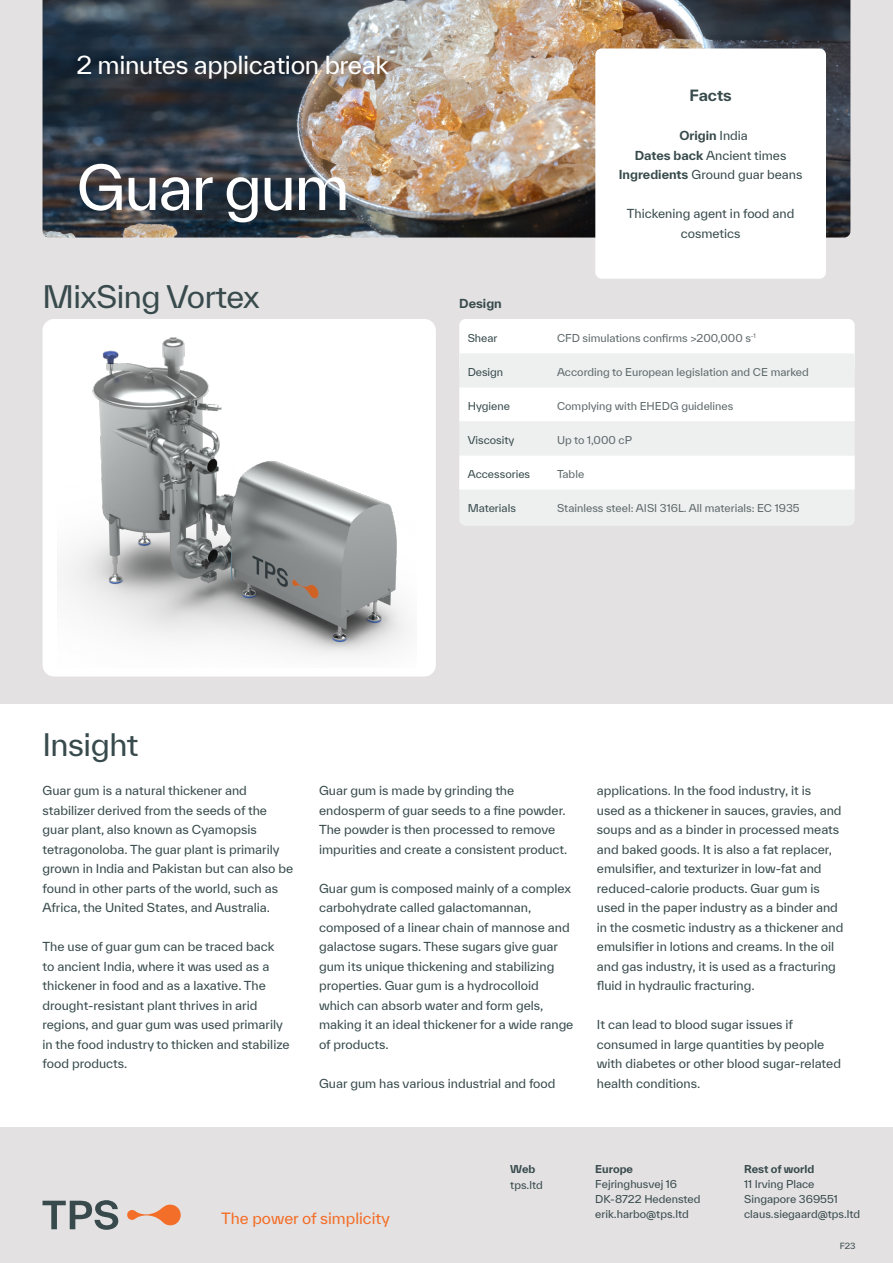
<style>
.page{position:relative;width:893px;height:1263px;background:#fff}
.page>*{position:absolute;margin:0;border:0;box-sizing:border-box;transform-origin:0 0}
.t1{font:60px "TWK Everett";letter-spacing:-.03em;color:#fff}
.t2{font:30px "TWK Everett";letter-spacing:-.015em;color:#384a4c}
.Sub_headling{font:24px "TWK Everett";letter-spacing:-.015em;color:#fff}
.t3{font:15px "TWK Everett";color:#f36e28}
.Body_copy_8pt{font:700 15px "TWK Everett";letter-spacing:-.005em;color:#384a4c}
.Body_copy_8pt-2{font:12px/19.5px "TWK Everett";color:#384a4c}
.Body_copy_8pt-3{font:700 12px "TWK Everett";color:#384a4c}
.t4{font:10.5px "TWK Everett";color:#5e686a}
.t5{font:10.5px/15px "TWK Everett";color:#384a4c}
.t6{font:700 10.5px "TWK Everett";color:#384a4c}
.t7{font:8.25px "TWK Everett";color:#384a4c}
.s1{font-weight:400}
.s2{font-weight:700}
</style>
<div class="page">
<div style="left:0;top:1127px;width:893px;height:136px;background:#e3e1e2"></div>
<svg style="left:43px;top:1200px;width:75px;height:30px"></svg>
<svg style="left:127px;top:1204px;width:54px;height:21px"></svg>
<div style="left:0;top:0;width:893px;height:704px;background:#e3e1e2"></div>
<div style="left:43px;top:319px;width:393px;height:357px;background:#fff;border-radius:12px"></div>
<img style="left:57px;top:337px;width:352px;height:319px">
<div style="left:459px;top:319px;width:396px;height:55px;background:#fff;border-radius:6px"></div>
<div style="left:459px;top:477px;width:396px;height:49px;background:#eef0f0;border-radius:6px"></div>
<svg style="left:459px;top:353px;width:396px;height:136px"></svg>
<img style="left:43px;top:0;width:807px;height:238px">
<div style="left:595px;top:48px;width:231px;height:231px;background:#fff;border-radius:6px"></div>
<p class="Sub_headling" style="left:77px;top:48px;width:314px">2 minutes application break</p>
<p class="t1" style="left:77px;top:146px;width:275px">Guar gum</p>
<h2 class="t2" style="left:43px;top:275px;width:219px">MixSing Vortex</h2>
<p class="Body_copy_8pt-3" style="left:459px;top:294px;width:44px">Design</p>
<p class="Body_copy_8pt" style="left:689px;top:85px;width:44px">Facts</p>
<p class="Body_copy_8pt-3" style="left:679px;top:127px;width:70px">Origin <span class="s1">India</span></p>
<p class="Body_copy_8pt-2" style="left:635px;top:145px;width:153px"><span class="s2">Dates back</span> Ancient times</p>
<p class="Body_copy_8pt-2" style="left:619px;top:165px;width:185px"><span class="s2">Ingredients</span> Ground guar beans</p>
<p class="Body_copy_8pt-2" style="left:627px;top:204px;width:169px;text-align:center">Thickening agent in food and cosmetics</p>
<p class="t5" style="left:468px;top:330px;width:31px">Shear</p>
<p class="t4" style="left:557px;top:330px;width:200px">CFD simulations confirms &gt;200,000 s<sup>-1</sup></p>
<p class="t5" style="left:468px;top:364px;width:37px">Design</p>
<p class="t4" style="left:557px;top:364px;width:253px">According to European legislation and CE marked</p>
<p class="t5" style="left:468px;top:398px;width:44px">Hygiene</p>
<p class="t4" style="left:557px;top:398px;width:178px">Complying with EHEDG guidelines</p>
<p class="t5" style="left:468px;top:432px;width:48px">Viscosity</p>
<p class="t4" style="left:557px;top:432px;width:76px">Up to 1,000 cP</p>
<p class="t5" style="left:468px;top:466px;width:64px">Accessories</p>
<p class="t4" style="left:557px;top:466px;width:29px">Table</p>
<p class="t5" style="left:468px;top:500px;width:50px">Materials</p>
<p class="t4" style="left:557px;top:500px;width:244px">Stainless steel: AISI 316L. All materials: EC 1935</p>
<h2 class="t2" style="left:43px;top:724px;width:98px">Insight</h2>
<p class="Body_copy_8pt-2" style="left:43px;top:781px;width:252px">Guar gum is a natural thickener and stabilizer derived from the seeds of the guar plant, also known as Cyamopsis tetragonoloba. The guar plant is primarily grown in India and Pakistan but can also be found in other parts of the world, such as Africa, the United States, and Australia.</p>
<p class="Body_copy_8pt-2" style="left:43px;top:937px;width:249px">The use of guar gum can be traced back<br>to ancient India, where it was used as a thickener in food and as a laxative. The drought-resistant plant thrives in arid regions, and guar gum was used primarily in the food industry to thicken and stabilize food products.</p>
<p class="Body_copy_8pt-2" style="left:319px;top:781px;width:250px">Guar gum is made by grinding the endosperm of guar seeds to a fine powder.<br>The powder is then processed to remove impurities and create a consistent product.</p>
<p class="Body_copy_8pt-2" style="left:319px;top:878px;width:256px">Guar gum is composed mainly of a complex carbohydrate called galactomannan, composed of a linear chain of mannose and galactose sugars. These sugars give guar gum its unique thickening and stabilizing properties. Guar gum is a hydrocolloid which can absorb water and form gels, making it an ideal thickener for a wide range of products.</p>
<p class="Body_copy_8pt-2" style="left:319px;top:1073px;width:238px">Guar gum has various industrial and food</p>
<p class="Body_copy_8pt-2" style="left:597px;top:781px;width:248px">applications. In the food industry, it is<br>used as a thickener in sauces, gravies, and soups and as a binder in processed meats and baked goods. It is also a fat replacer, emulsifier, and texturizer in low-fat and reduced-calorie products. Guar gum is used in the paper industry as a binder and in the cosmetic industry as a thickener and emulsifier in lotions and creams. In the oil and gas industry, it is used as a fracturing fluid in hydraulic fracturing.</p>
<p class="Body_copy_8pt-2" style="left:597px;top:1015px;width:246px">It can lead to blood sugar issues if consumed in large quantities by people with diabetes or other blood sugar-related health conditions.</p>
<p class="t3" style="left:221px;top:1208px;width:170px">The power of simplicity</p>
<p class="t6" style="left:510px;top:1161px;width:27px">Web</p>
<p class="t5" style="left:510px;top:1177px;width:34px">tps.ltd</p>
<p class="t6" style="left:595px;top:1161px;width:39px">Europe</p>
<p class="t5" style="left:595px;top:1176px;width:107px">Fejringhusvej 16<br>DK-8722 Hedensted erik.harbo@tps.ltd</p>
<p class="t6" style="left:744px;top:1161px;width:72px">Rest of world</p>
<p class="t5" style="left:744px;top:1176px;width:118px">11 Irving Place<br>Singapore 369551 claus.siegaard@tps.ltd</p>
<p class="t7" style="left:840px;top:1240px;width:17px">F23</p>
</div>
